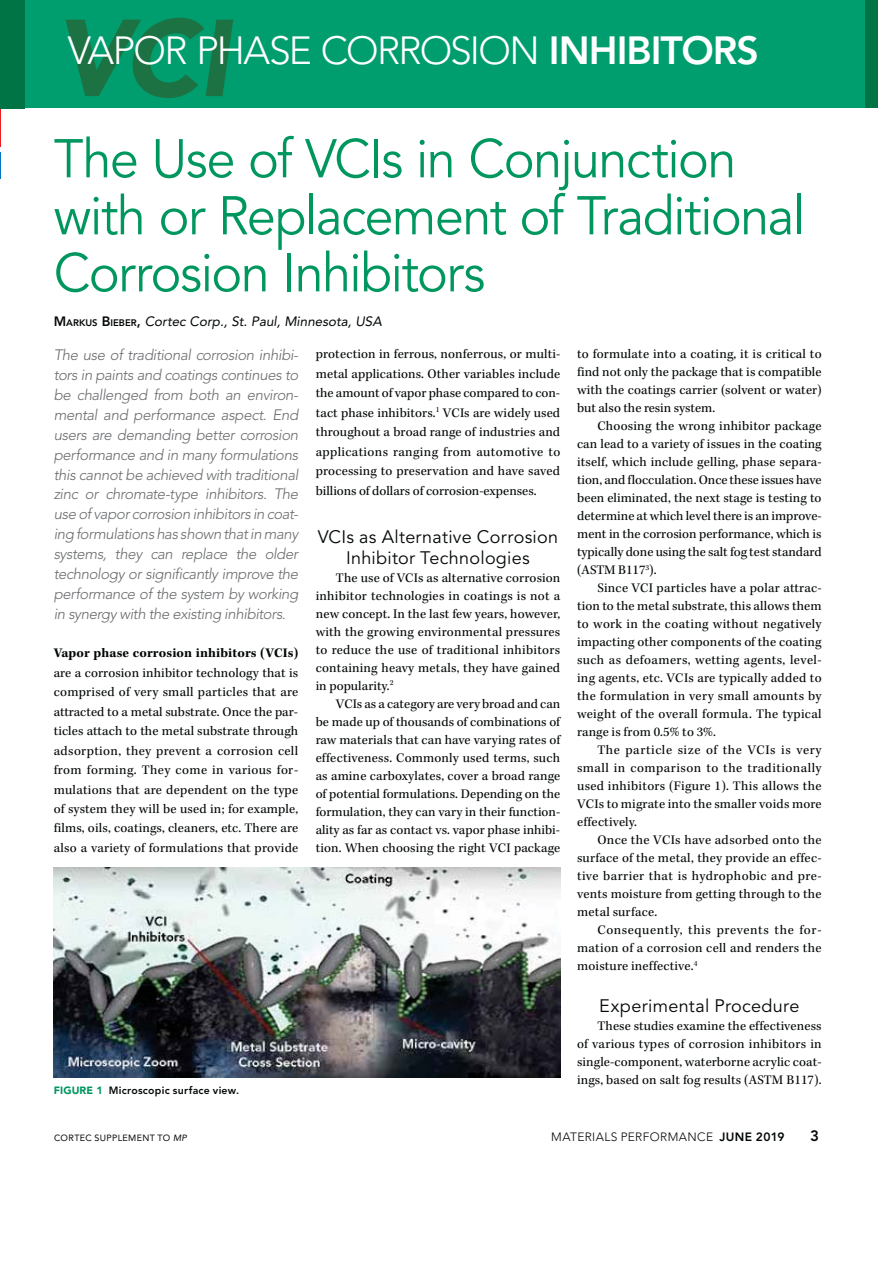
<style>
.page{position:relative;width:893px;height:1263px;background:#fff}
.page>*{position:absolute;margin:0;border:0;box-sizing:border-box;transform-origin:0 0}
.t1{font:54px/57px "Avenir LT Std";letter-spacing:-.025em;color:#00975f;scale:.96 1}
.t2{font:300 39px "Avenir LT Std";letter-spacing:-.045em;color:#fff}
.t3{font:18px/21px "Avenir LT Std";letter-spacing:.015em;color:#030806;text-align:center}
.t4{font:italic 300 15px/19.8px "Avenir LT Std";letter-spacing:-.03em;color:#696b6e;text-align:justify}
.t5{font:800 15px "Avenir LT Std";color:#030806}
.t6{font:13.5px/18px "Kepler Std";letter-spacing:.01em;color:#030806;text-align:justify}
.t7{font:italic 13.5px "Avenir LT Std";color:#030806}
.t8{font:700 13.5px "Kepler Std";letter-spacing:.01em;color:#030806}
.t9{font:300 12px "Avenir LT Std";letter-spacing:.03em;color:#030806}
.t10{font:800 10.5px "Avenir LT Std";letter-spacing:.02em;color:#030806}
.t11{font:9px "Avenir LT Std";letter-spacing:.03em;color:#030806}
.s1{font-weight:800}
.s2{font-weight:800;font-style:normal}
.s3{font-weight:800;font-style:normal;font-size:9.45px}
.s4{font-weight:900;color:#00975f}
.s5{font-style:italic}
</style>
<div class="page">
<div style="left:0;top:0;width:878px;height:108px;background:#009e6e"></div>
<div style="left:865px;top:0;width:13px;height:108px;background:#007445"></div>
<hr style="left:0;top:0;width:1px;height:146px;background:#ec1d24">
<svg style="left:0;top:153px;width:1px;height:26px"></svg>
<div style="left:0;top:0;width:25px;height:108px;background:#007445"></div>
<svg style="left:66px;top:18px;width:167px;height:80px"></svg>
<img style="left:54px;top:867px;width:507px;height:210px">
<h2 class="t2" style="left:68px;top:28px;width:692px">VAPOR PHASE CORROSION <span class="s1">INHIBITORS</span></h2>
<h1 class="t1" style="left:54px;top:134px;width:784px">The Use of VCIs in Conjunction with or Replacement of Traditional<br>Corrosion Inhibitors</h1>
<p class="t7" style="left:54px;top:313px;width:330px"><span class="s2">M</span><span class="s3">ARKUS</span> <span class="s2">B</span><span class="s3">IEBER</span><span class="s2">,</span> Cortec Corp., St. Paul, Minnesota, USA</p>
<p class="t6" style="left:316px;top:345px;width:246px;line-height:19.5px">protection in ferrous, nonferrous, or multi&shy;metal applications. Other variables include the amount of vapor phase compared to con&shy;tact phase inhibitors.<sup>1</sup> VCIs are widely used throughout a broad range of industries and applications ranging from automotive to processing to preservation and have saved billions of dollars of corrosion-expenses.</p>
<h3 class="t3" style="left:318px;top:528px;width:242px">VCIs as Alternative Corrosion<br>Inhibitor Technologies</h3>
<p class="t6" style="left:316px;top:570px;width:246px;text-indent:20px">The use of VCIs as alternative corrosion inhibitor technologies in coatings is not a new concept. In the last few years, however, with the growing environmental pressures to reduce the use of traditional inhibitors containing heavy metals, they have gained in popularity.<sup>2</sup></p>
<p class="t6" style="left:316px;top:696px;width:246px;text-indent:20px">VCIs as a category are very broad and can be made up of thousands of combinations of raw materials that can have varying rates of effectiveness. Commonly used terms, such as amine carboxylates, cover a broad range of potential formulations. Depending on the formulation, they can vary in their function&shy;ality as far as contact vs. vapor phase inhibi&shy;tion. When choosing the right VCI package</p>
<p class="t4" style="left:54px;top:346px;width:246px">The use of traditional corrosion inhibi&shy;tors in paints and coatings continues to be challenged from both an environ&shy;mental and performance aspect. End users are demanding better corrosion performance and in many formulations this cannot be achieved with traditional zinc or chromate-type inhibitors. The use of vapor corrosion inhibitors in coat&shy;ing formulations has shown that in many systems, they can replace the older technology or significantly improve the performance of the system by working in synergy with the existing inhibitors.</p>
<p class="t8" style="left:54px;top:644px;width:246px">Vapor phase corrosion inhibitors (VCIs)</p>
<p class="t6" style="left:54px;top:664px;width:246px;line-height:19.5px">are a corrosion inhibitor technology that is comprised of very small particles that are attracted to a metal substrate. Once the par&shy;ticles attach to the metal substrate through adsorption, they prevent a corrosion cell from forming. They come in various for&shy;mulations that are dependent on the type of system they will be used in; for example, films, oils, coatings, cleaners, etc. There are also a variety of formulations that provide</p>
<p class="t6" style="left:577px;top:346px;width:246px">to formulate into a coating, it is critical to find not only the package that is compatible with the coatings carrier (solvent or water) but also the resin system.</p>
<p class="t6" style="left:577px;top:418px;width:246px;text-indent:20px">Choosing the wrong inhibitor package can lead to a variety of issues in the coating itself, which include gelling, phase separa&shy;tion, and flocculation. Once these issues have been eliminated, the next stage is testing to determine at which level there is an improve&shy;ment in the corrosion performance, which is typically done using the salt fog test standard (ASTM B117<sup>3</sup>).</p>
<p class="t6" style="left:577px;top:580px;width:246px;text-indent:20px">Since VCI particles have a polar attrac&shy;tion to the metal substrate, this allows them to work in the coating without negatively impacting other components of the coating such as defoamers, wetting agents, level&shy;ing agents, etc. VCIs are typically added to the formulation in very small amounts by weight of the overall formula. The typical range is from 0.5% to 3%.</p>
<p class="t6" style="left:577px;top:742px;width:246px;text-indent:20px">The particle size of the VCIs is very small in comparison to the traditionally used inhibitors (Figure 1). This allows the VCIs to migrate into the smaller voids more effectively.</p>
<p class="t6" style="left:577px;top:832px;width:246px;text-indent:20px">Once the VCIs have adsorbed onto the surface of the metal, they provide an effec&shy;tive barrier that is hydrophobic and pre&shy;vents moisture from getting through to the metal surface.</p>
<p class="t6" style="left:577px;top:922px;width:246px;text-indent:20px">Consequently, this prevents the for&shy;mation of a corrosion cell and renders the moisture ineffective.<sup>4</sup></p>
<h3 class="t3" style="left:599px;top:996px;width:202px">Experimental Procedure</h3>
<p class="t6" style="left:577px;top:1017px;width:246px;text-indent:20px">These studies examine the effectiveness of various types of corrosion inhibitors in single-component, waterborne acrylic coat&shy;ings, based on salt fog results (ASTM B117).</p>
<p class="t10" style="left:54px;top:1085px;width:187px"><span class="s4">FIGURE 1</span> Microscopic surface view.</p>
<p class="t11" style="left:54px;top:1133px;width:134px">CORTEC SUPPLEMENT TO <span class="s5">MP</span></p>
<p class="t9" style="left:551px;top:1130px;width:235px">MATERIALS PERFORMANCE <span class="s1">JUNE 2019</span></p>
<p class="t5" style="left:810px;top:1130px;width:10px">3</p>
</div>
